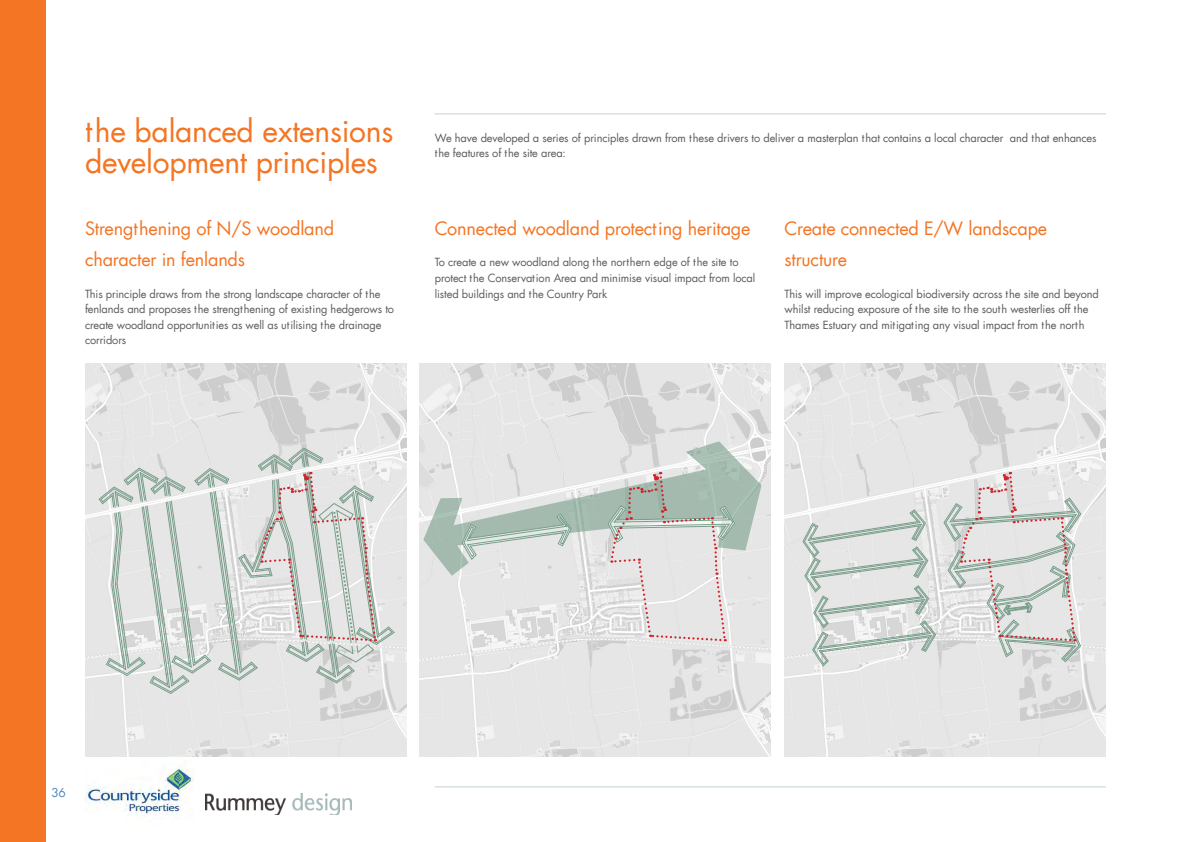
<style>
.page{position:relative;width:1191px;height:842px;background:#fff}
.page>*{position:absolute;margin:0;border:0;box-sizing:border-box;transform-origin:0 0}
.Heading_2{font:30px/31.2px "Futura Com";letter-spacing:-.01em;color:#f47523}
.Heading_2-2{font:18px/31.2px "Futura Com";letter-spacing:-.01em;color:#f47523}
.t1{font:12px "Futura Com";color:#4a89be}
.t2{font:11px/15.6px "Futura Com";letter-spacing:-.01em;color:#5c5c5f}
</style>
<div class="page">
<img style="left:205px;top:793px;width:147px;height:22px">
<img style="left:85px;top:767px;width:108px;height:48px">
<hr style="left:435px;top:113px;width:671px;height:1px;background:#c6d2d0">
<hr style="left:435px;top:786px;width:671px;height:1px;background:#c6d2d0">
<div style="left:0;top:0;width:45px;height:842px;background:#f47523"></div>
<svg style="left:85px;top:363px;width:321px;height:394px;background:#e3e3e3"></svg>
<svg style="left:98px;top:447px;width:297px;height:248px;background:#d9dcda"></svg>
<svg style="left:420px;top:363px;width:350px;height:394px;background:#e4e4e4"></svg>
<svg style="left:423px;top:441px;width:338px;height:135px;background:#d7dcd9"></svg>
<svg style="left:461px;top:513px;width:111px;height:48px;background:#c3d0c9"></svg>
<svg style="left:607px;top:470px;width:128px;height:172px;background:#d2d5d1"></svg>
<svg style="left:784px;top:363px;width:322px;height:394px;background:#e4e4e4"></svg>
<svg style="left:801px;top:509px;width:135px;height:158px;background:#d7dcd9"></svg>
<svg style="left:942px;top:470px;width:139px;height:193px;background:#d9dad8"></svg>
<p class="Heading_2" style="left:85px;top:115px;width:310px">the balanced extensions development principles</p>
<p class="Heading_2-2" style="left:85px;top:213px;width:251px">Strengthening of N/S woodland</p>
<p class="Heading_2-2" style="left:85px;top:244px;width:161px">character in fenlands</p>
<p class="t2" style="left:85px;top:286px;width:310px">This principle draws from the strong landscape character of the fenlands and proposes the strengthening of existing hedgerows to create woodland opportunities as well as utilising the drainage corridors</p>
<p class="t2" style="left:435px;top:130px;width:663px">We have developed a series of principles drawn from these drivers to deliver a masterplan that contains a local character and that enhances the features of the site area:</p>
<p class="Heading_2-2" style="left:435px;top:213px;width:317px">Connected woodland protecting heritage</p>
<p class="t2" style="left:435px;top:254px;width:322px">To create a new woodland along the northern edge of the site to protect the Conservation Area and minimise visual impact from local listed buildings and the Country Park</p>
<p class="Heading_2-2" style="left:784px;top:213px;width:264px">Create connected E/W landscape structure</p>
<p class="t2" style="left:784px;top:286px;width:316px">This will improve ecological biodiversity across the site and beyond whilst reducing exposure of the site to the south westerlies off the<br>Thames Estuary and mitigating any visual impact from the north</p>
<p class="t1" style="left:51px;top:784px;width:16px">36</p>
</div>
